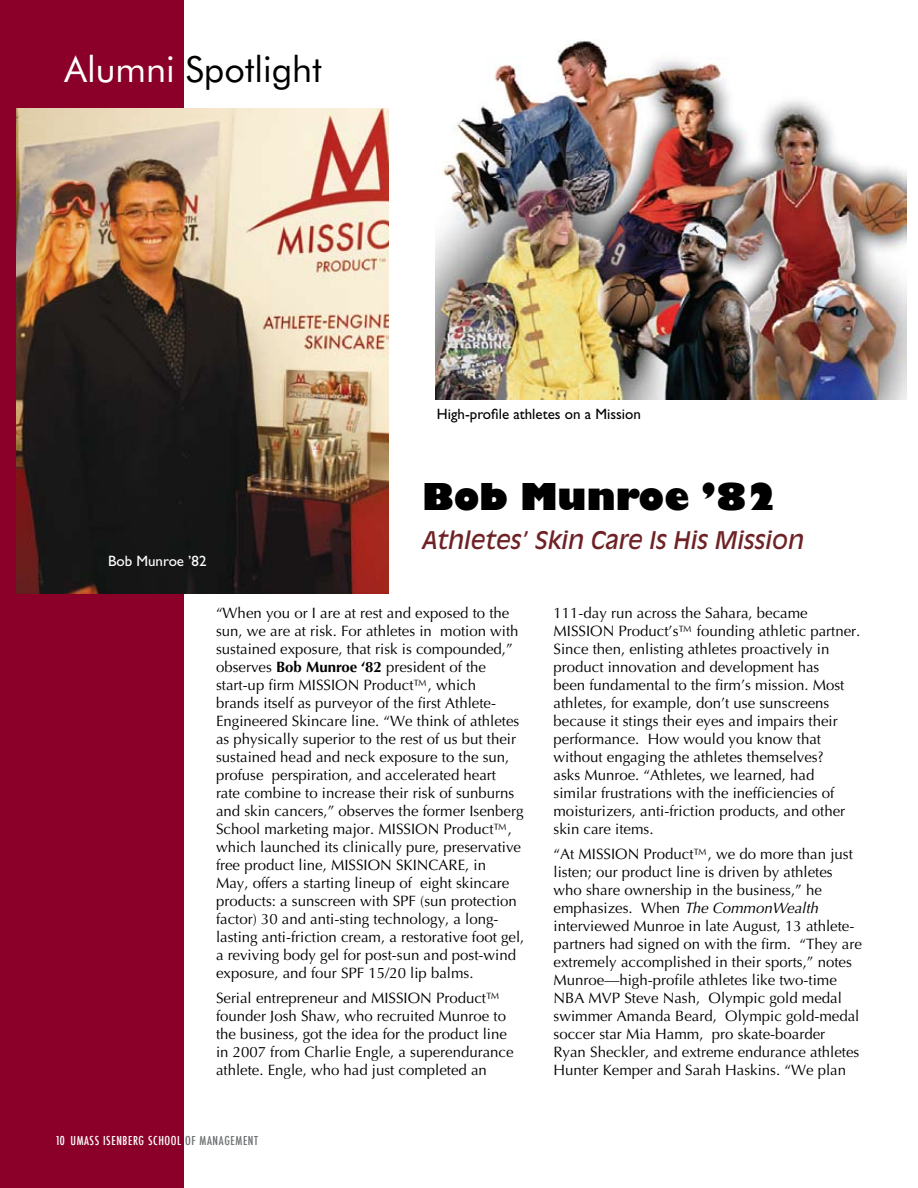
<style>
.page{position:relative;width:918px;height:1188px;background:#fff}
.page>*{position:absolute;margin:0;border:0;box-sizing:border-box;transform-origin:0 0}
.t1{font:36px "Futura BT";color:#000}
.t2{font:800 36px "Gill Sans";color:#000}
.t3{font:italic 24px "Antique Olive";color:#6f2226}
.t4{font:15px/18px "Optima";color:#000}
.t5{font:15px "Gill Sans";color:#000}
.t6{font:15px "Gill Sans";color:#fff}
.t7{font:500 condensed 12px "Futura";letter-spacing:.05em;color:#fff}
.s1{color:#fff}
.s2{font-weight:700}
.s3{color:#6d6f71}
.s4{font-style:italic}
</style>
<div class="page">
<div style="left:0;top:0;width:184px;height:1188px;background:#8b0029"></div>
<img style="left:16px;top:108px;width:372px;height:486px">
<img style="left:436px;top:41px;width:470px;height:358px">
<h1 class="t1" style="left:65px;top:47px;width:259px"><span class="s1">Alumni</span> Spotlight</h1>
<p class="t6" style="left:108px;top:552px;width:100px">Bob Munroe ’82</p>
<p class="t5" style="left:437px;top:405px;width:206px">High-profile athletes on a Mission</p>
<h1 class="t2" style="left:422px;top:474px;width:357px">Bob Munroe ’82</h1>
<h2 class="t3" style="left:422px;top:526px;width:383px">Athletes’ Skin Care Is His Mission</h2>
<p class="t4" style="left:216px;top:605px;width:310px">“When you or I are at rest and exposed to the sun, we are at risk. For athletes in motion with sustained exposure, that risk is compounded,” observes <span class="s2">Bob Munroe ‘82</span> president of the start-up firm MISSION Product™, which<br>brands itself as purveyor of the first Athlete-Engineered Skincare line. “We think of athletes as physically superior to the rest of us but their sustained head and neck exposure to the sun, profuse perspiration, and accelerated heart<br>rate combine to increase their risk of sunburns and skin cancers,” observes the former Isenberg School marketing major. MISSION Product™, which launched its clinically pure, preservative free product line, MISSION SKINCARE, in<br>May, offers a starting lineup of eight skincare products: a sunscreen with SPF (sun protection factor) 30 and anti-sting technology, a long&shy;lasting anti-friction cream, a restorative foot gel, a reviving body gel for post-sun and post-wind exposure, and four SPF 15/20 lip balms.</p>
<p class="t4" style="left:216px;top:989px;width:299px">Serial entrepreneur and MISSION Product™ founder Josh Shaw, who recruited Munroe to the business, got the idea for the product line in 2007 from Charlie Engle, a superendurance athlete. Engle, who had just completed an</p>
<p class="t7" style="left:56px;top:1133px;width:204px">10 UMASS ISENBERG SCHOOL <span class="s3">OF MANAGEMENT</span></p>
<p class="t4" style="left:554px;top:605px;width:308px">111-day run across the Sahara, became MISSION Product’s™ founding athletic partner.<br>Since then, enlisting athletes proactively in product innovation and development has<br>been fundamental to the firm’s mission. Most athletes, for example, don’t use sunscreens because it stings their eyes and impairs their performance. How would you know that without engaging the athletes themselves?<br>asks Munroe. “Athletes, we learned, had similar frustrations with the inefficiencies of moisturizers, anti-friction products, and other skin care items.</p>
<p class="t4" style="left:554px;top:845px;width:310px">“At MISSION Product™, we do more than just listen; our product line is driven by athletes who share ownership in the business,” he emphasizes. When <span class="s4">The CommonWealth </span>interviewed Munroe in late August, 13 athlete&shy;partners had signed on with the firm. “They are extremely accomplished in their sports,” notes Munroe—high-profile athletes like two-time NBA MVP Steve Nash, Olympic gold medal swimmer Amanda Beard, Olympic gold-medal soccer star Mia Hamm, pro skate-boarder<br>Ryan Sheckler, and extreme endurance athletes Hunter Kemper and Sarah Haskins. “We plan</p>
</div>
